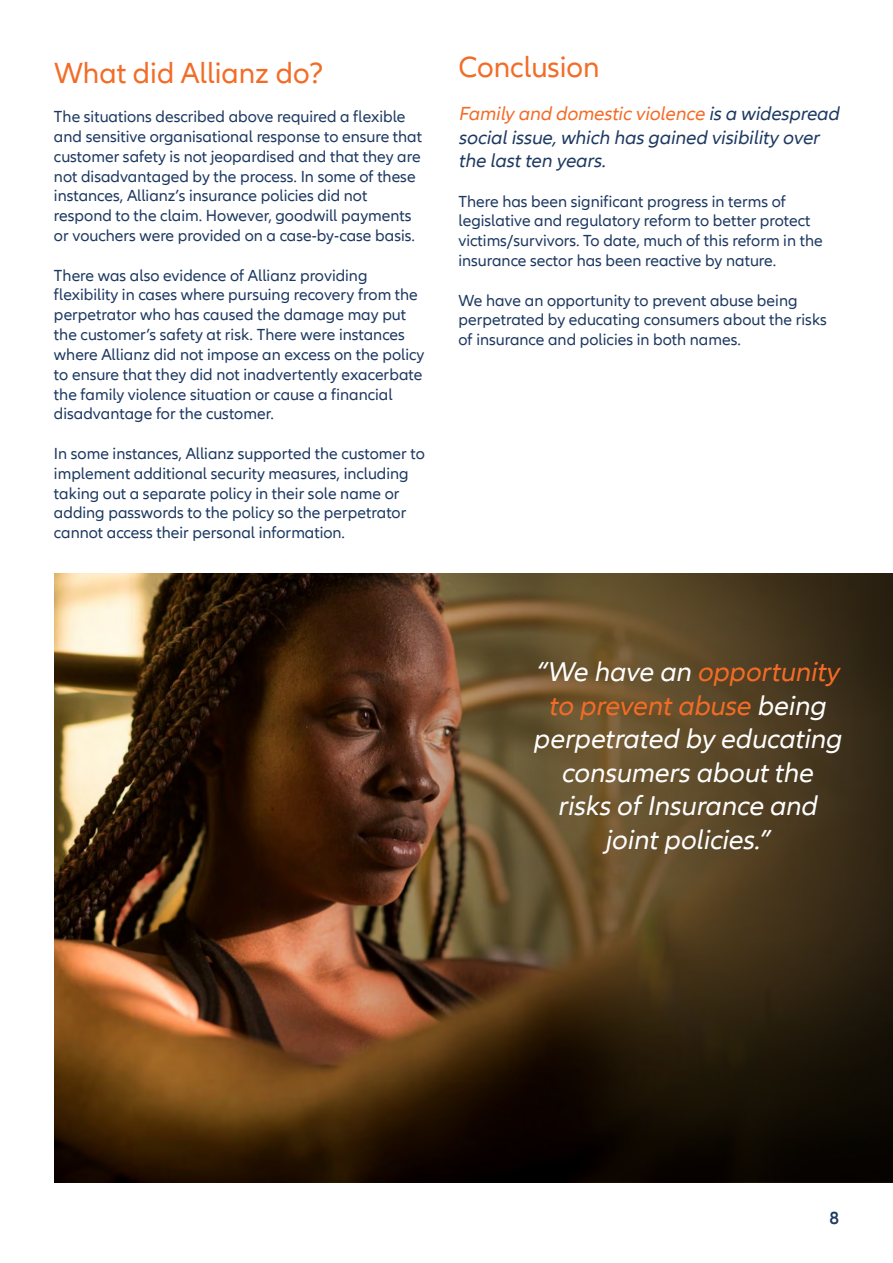
<style>
.page{position:relative;width:893px;height:1263px;background:#fff}
.page>*{position:absolute;margin:0;border:0;box-sizing:border-box;transform-origin:0 0}
.t1{font:30px "Allianz Neo";color:#f36c27}
.t2{font:italic 28.05px/33.6px "Allianz Neo";color:#fff;text-align:center}
.t3{font:italic 19.5px/23.4px "Allianz Neo";color:#1d3962}
.t4{font:600 18px "Allianz Neo";color:#1d3962}
.t5{font:16.5px/19.8px "Allianz Neo";color:#1d3962}
.s1{color:#f36c27}
</style>
<div class="page">
<img style="left:54px;top:573px;width:839px;height:609px">
<h3 class="t1" style="left:54px;top:56px;width:271px">What did Allianz do?</h3>
<p class="t5" style="left:54px;top:107px;width:370px">The situations described above required a flexible and sensitive organisational response to ensure that customer safety is not jeopardised and that they are not disadvantaged by the process. In some of these instances, Allianz’s insurance policies did not respond to the claim. However, goodwill payments or vouchers were provided on a case-by-case basis.</p>
<p class="t5" style="left:54px;top:266px;width:372px">There was also evidence of Allianz providing flexibility in cases where pursuing recovery from the perpetrator who has caused the damage may put the customer’s safety at risk. There were instances where Allianz did not impose an excess on the policy to ensure that they did not inadvertently exacerbate the family violence situation or cause a financial disadvantage for the customer.</p>
<p class="t5" style="left:54px;top:444px;width:372px">In some instances, Allianz supported the customer to implement additional security measures, including taking out a separate policy in their sole name or adding passwords to the policy so the perpetrator cannot access their personal information.</p>
<h3 class="t1" style="left:458px;top:50px;width:143px">Conclusion</h3>
<p class="t3" style="left:458px;top:102px;width:386px"><span class="s1">Family and domestic violence</span> is a widespread socialissue,which has gained visibility over the lastten years.</p>
<p class="t5" style="left:458px;top:192px;width:366px">There has been significant progress in terms of legislative and regulatory reform to better protect victims/survivors. To date, much of this reform in the insurance sector has been reactive by nature.</p>
<p class="t5" style="left:458px;top:291px;width:370px">We have an opportunity to prevent abuse being perpetrated by educating consumers about the risks of insurance and policies in both names.</p>
<p class="t2" style="left:533px;top:656px;width:316px">“We have an <span class="s1">opportunity to preventabuse</span> being perpetrated by educating consumers aboutthe risks ofInsurance and jointpolicies.”</p>
<p class="t4" style="left:829px;top:1207px;width:11px">8</p>
</div>
